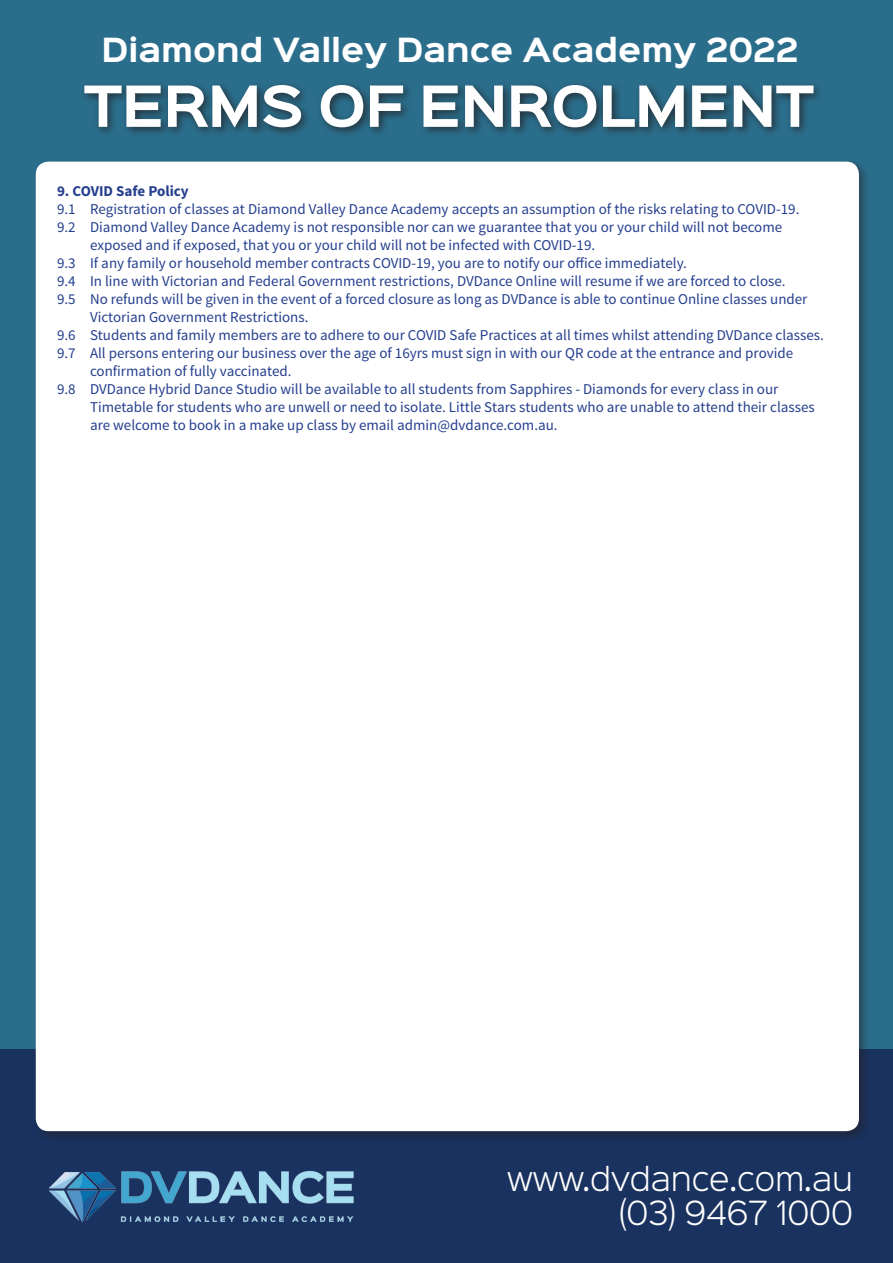
<style>
.page{position:relative;width:893px;height:1263px;background:#1a325f}
.page>*{position:absolute;margin:0;border:0;box-sizing:border-box;transform-origin:0 0}
.t1{font:700 51px "Sinkin Sans 700";letter-spacing:-.015em;color:#fff}
.t2{font:300 30px "Sinkin Sans 300";letter-spacing:-.005em;color:#fff}
.t3{font:700 30px "Sinkin Sans 700";color:#fff}
.t4{font:15px/18px "Source Sans Pro";color:#253f8e}
.t5{font:700 15px "Source Sans Pro";color:#253f8e}
</style>
<div class="page">
<div style="left:0;top:0;width:893px;height:1049px;background:#2b6e8c"></div>
<img style="left:49px;top:1171px;width:305px;height:51px">
<div style="left:32px;top:158px;width:839px;height:986px;background:#231f20;opacity:.5"></div>
<div style="left:36px;top:162px;width:823px;height:969px;background:#fff;border-radius:13px"></div>
<div style="left:79px;top:80px;width:745px;height:59px;background:#231f20;opacity:.75"></div>
<p class="t3" style="left:102px;top:34px;width:698px">Diamond Valley Dance Academy 2022</p>
<p class="t1" style="left:83px;top:79px;width:733px">TERMS OF ENROLMENT</p>
<p class="t5" style="left:57px;top:181px;width:133px">9. COVID Safe Policy</p>
<p class="t4" style="left:57px;top:200px;width:744px">9.1 Registration of classes at Diamond Valley Dance Academy accepts an assumption of the risks relating to COVID-19.</p>
<p class="t4" style="left:90px;top:218px;width:694px;text-indent:-33px">9.2 Diamond Valley Dance Academy is not responsible nor can we guarantee that you or your child will not become exposed and if exposed, that you or your child will not be infected with COVID-19.</p>
<p class="t4" style="left:57px;top:254px;width:631px">9.3 If any family or household member contracts COVID-19, you are to notify our office immediately.</p>
<p class="t4" style="left:57px;top:272px;width:730px">9.4 In line with Victorian and Federal Government restrictions, DVDance Online will resume if we are forced to close.</p>
<p class="t4" style="left:90px;top:290px;width:719px;text-indent:-33px">9.5 No refunds will be given in the event of a forced closure as long as DVDance is able to continue Online classes under<br>Victorian Government Restrictions.</p>
<p class="t4" style="left:57px;top:326px;width:768px">9.6 Students and family members are to adhere to our COVID Safe Practices at all times whilst attending DVDance classes.</p>
<p class="t4" style="left:90px;top:344px;width:705px;text-indent:-33px">9.7 All persons entering our business over the age of 16yrs must sign in with our QR code at the entrance and provide confirmation of fully vaccinated.</p>
<p class="t4" style="left:90px;top:380px;width:726px;text-indent:-33px">9.8 DVDance Hybrid Dance Studio will be available to all students from Sapphires - Diamonds for every class in our<br>Timetable for students who are unwell or need to isolate. Little Stars students who are unable to attend their classes are welcome to book in a make up class by email admin@dvdance.com.au.</p>
<p class="t2" style="left:507px;top:1154px;width:347px">www.dvdance.com.au</p>
<p class="t2" style="left:619px;top:1188px;width:235px">(03) 9467 1000</p>
</div>
